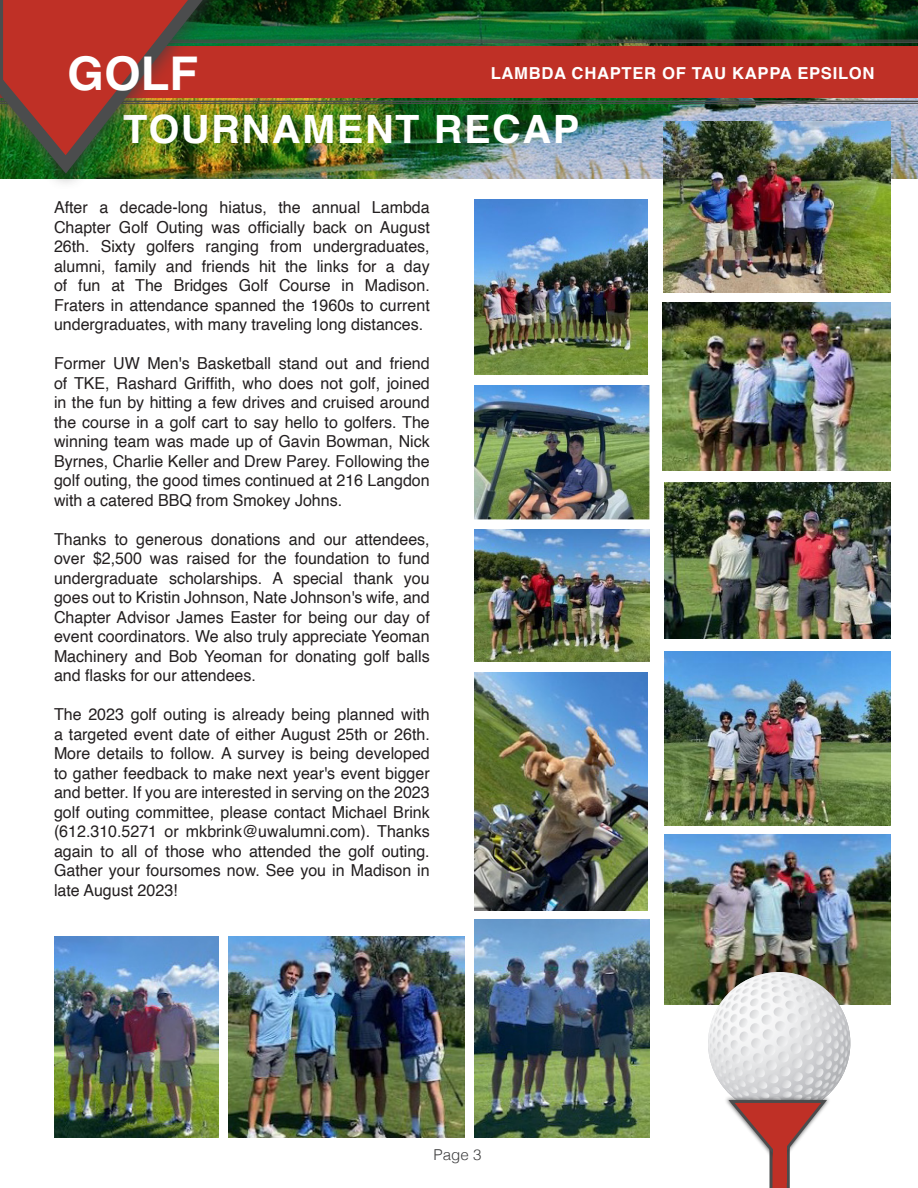
<style>
.page{position:relative;width:918px;height:1188px;background:#fff}
.page>*{position:absolute;margin:0;border:0;box-sizing:border-box;transform-origin:0 0}
.t1{font:700 46.5px "Helvetica";color:#fff}
.t2{font:700 39px "Helvetica";letter-spacing:.04em;color:#fff}
.t3{font:16.5px/19.5px "Helvetica";color:#231f20;text-align:justify}
.t4{font:700 16.5px "Helvetica";letter-spacing:.04em;color:#fff}
.t5{font:300 15px "Helvetica";color:#3e3e3f}
</style>
<div class="page">
<img style="left:275px;top:0;width:643px;height:178px">
<hr style="left:0;top:41px;width:918px;height:2px;background:#4b4c4d">
<hr style="left:0;top:40px;width:918px;height:1px;background:#4b4c4d">
<hr style="left:0;top:101px;width:918px;height:1px;background:#4b4c4d">
<hr style="left:0;top:103px;width:918px;height:1px;background:#4b4c4d">
<div style="left:0;top:46px;width:918px;height:52px;background:#bf3026"></div>
<img style="left:474px;top:672px;width:174px;height:238px">
<img style="left:474px;top:386px;width:176px;height:134px">
<img style="left:229px;top:936px;width:235px;height:201px">
<img style="left:664px;top:483px;width:227px;height:156px">
<img style="left:662px;top:303px;width:229px;height:168px">
<img style="left:474px;top:200px;width:174px;height:175px">
<img style="left:474px;top:530px;width:175px;height:132px">
<img style="left:474px;top:920px;width:175px;height:217px">
<img style="left:54px;top:936px;width:164px;height:201px">
<img style="left:663px;top:122px;width:228px;height:170px">
<img style="left:664px;top:835px;width:227px;height:170px">
<img style="left:664px;top:651px;width:227px;height:174px">
<svg style="left:698px;top:972px;width:162px;height:216px"></svg>
<div style="left:773px;top:1117px;width:13px;height:66px;background:#bf3026"></div>
<div style="left:0;top:0;width:275px;height:191px;background:#3e3e3f;opacity:.75"></div>
<img style="left:0;top:0;width:270px;height:183px">
<p class="t1" style="left:68px;top:45px;width:132px">GOLF</p>
<p class="t4" style="left:491px;top:63px;width:385px">LAMBDA CHAPTER OF TAU KAPPA EPSILON</p>
<p class="t2" style="left:123px;top:105px;width:458px">TOURNAMENT RECAP</p>
<p class="t3" style="left:54px;top:198px;width:377px">After a decade-long hiatus, the annual Lambda Chapter Golf Outing was officially back on August 26th. Sixty golfers ranging from undergraduates, alumni, family and friends hit the links for a day of fun at The Bridges Golf Course in Madison.<br>Fraters in attendance spanned the 1960s to current undergraduates, with many traveling long distances.</p>
<p class="t3" style="left:54px;top:354px;width:377px">Former UW Men's Basketball stand out and friend of TKE, Rashard Griffith, who does not golf, joined in the fun by hitting a few drives and cruised around the course in a golf cart to say hello to golfers. The winning team was made up of Gavin Bowman, Nick Byrnes, Charlie Keller and Drew Parey. Following the golf outing, the good times continued at 216 Langdon with a catered BBQ from Smokey Johns.</p>
<p class="t3" style="left:54px;top:530px;width:377px">Thanks to generous donations and our attendees, over $2,500 was raised for the foundation to fund undergraduate scholarships. A special thank you goes out to Kristin Johnson, Nate Johnson's wife, and Chapter Advisor James Easter for being our day of event coordinators. We also truly appreciate Yeoman Machinery and Bob Yeoman for donating golf balls and flasks for our attendees.</p>
<p class="t3" style="left:54px;top:705px;width:377px">The 2023 golf outing is already being planned with a targeted event date of either August 25th or 26th.<br>More details to follow. A survey is being developed to gather feedback to make next year's event bigger and better. If you are interested in serving on the 2023 golf outing committee, please contact Michael Brink (612.310.5271 or mkbrink@uwalumni.com). Thanks again to all of those who attended the golf outing.<br>Gather your foursomes now. See you in Madison in late August 2023!</p>
<p class="t5" style="left:434px;top:1142px;width:49px">Page 3</p>
</div>
